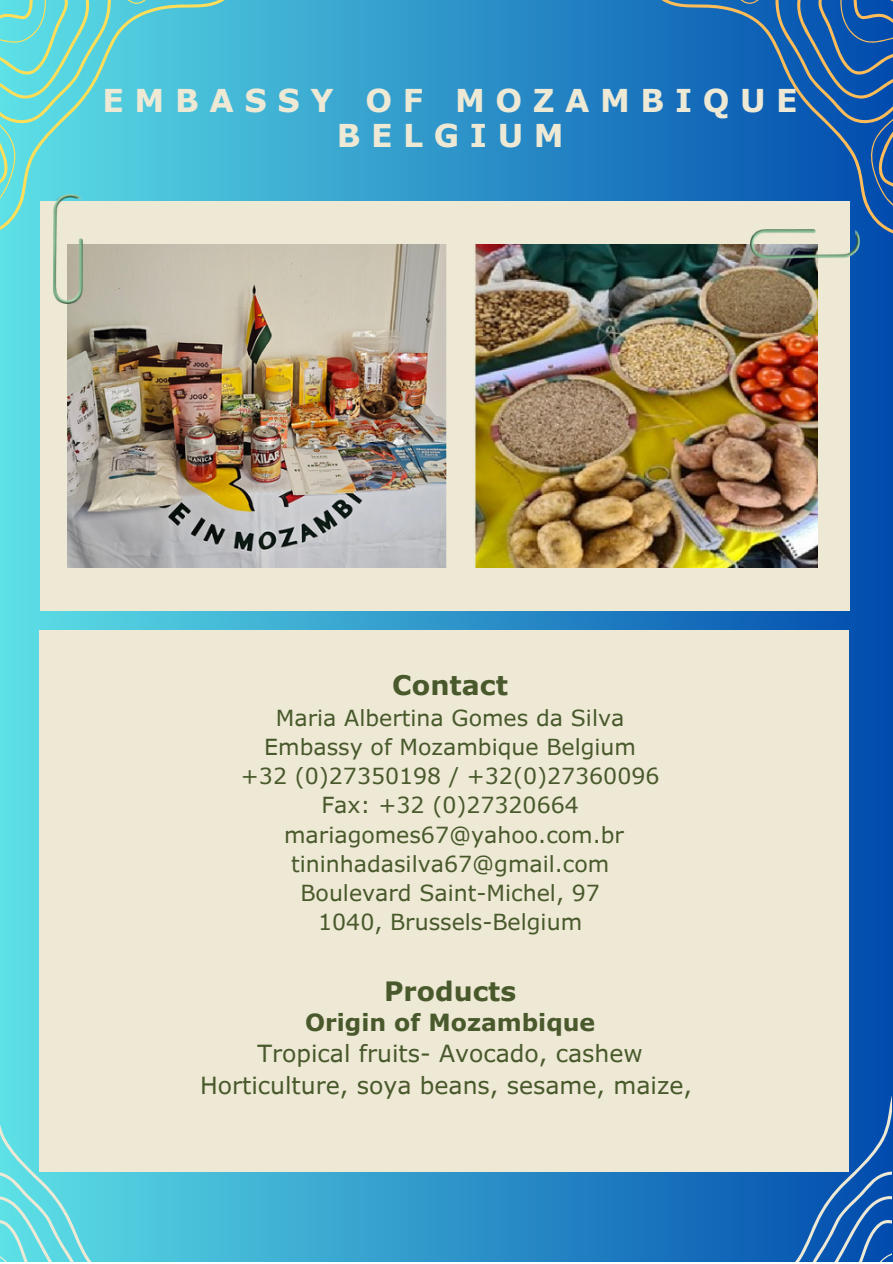
<style>
.page{position:relative;width:893px;height:1264px;background:#fff}
.page>*{position:absolute;margin:0;border:0;box-sizing:border-box;transform-origin:0 0}
.t1{font:700 31.5px/34.8px "Verdana Pro";letter-spacing:.335em;color:#ede9d5;text-align:center}
.t2{font:700 27px "Verdana Pro";color:#49592c}
.t3{font:700 26.55px "Verdana Pro";color:#49592c}
.t4{font:23.55px/31.5px "Verdana Pro";color:#49592c;text-align:center}
.t5{font:700 23.55px "Verdana Pro";color:#49592c}
.t6{font:22.05px/29.2px "Verdana Pro";color:#49592c;text-align:center}
</style>
<div class="page">
<div style="left:0;top:0;width:892px;height:1261px;background:linear-gradient(to right,#63dfe5,#0c54b0)"></div>
<div style="left:40px;top:201px;width:809px;height:409px;background:#ede9d5"></div>
<img style="left:68px;top:244px;width:749px;height:324px">
<svg style="left:639px;top:0;width:253px;height:238px;background:#3374b4"></svg>
<svg style="left:0;top:1056px;width:218px;height:206px;background:#5cd1df"></svg>
<svg style="left:668px;top:1056px;width:224px;height:206px;background:#1964b5"></svg>
<div style="left:40px;top:630px;width:809px;height:541px;background:#ede9d5"></div>
<img style="left:750px;top:229px;width:109px;height:30px">
<img style="left:53px;top:238px;width:29px;height:65px">
<svg style="left:0;top:0;width:247px;height:238px;background:#6dd0d6"></svg>
<p class="t1" style="left:103px;top:82px;width:696px">EMBASSY OF MOZAMBIQUE<br>BELGIUM</p>
<p class="t2" style="left:392px;top:667px;width:117px">Contact</p>
<p class="t6" style="left:264px;top:702px;width:373px">Maria Albertina Gomes da Silva<br>Embassy of Mozambique Belgium</p>
<p class="t6" style="left:241px;top:760px;width:420px">+32 (0)27350198 / +32(0)27360096<br>Fax: +32 (0)27320664</p>
<p class="t6" style="left:284px;top:819px;width:341px">mariagomes67@yahoo.com.br tininhadasilva67@gmail.com<br>Boulevard Saint-Michel, 97</p>
<p class="t6" style="left:318px;top:906px;width:265px">1040, Brussels-Belgium</p>
<p class="t3" style="left:384px;top:973px;width:133px">Products</p>
<p class="t5" style="left:305px;top:1007px;width:292px">Origin of Mozambique</p>
<p class="t4" style="left:200px;top:1037px;width:493px">Tropical fruits- Avocado, cashew<br>Horticulture, soya beans, sesame, maize,</p>
</div>
